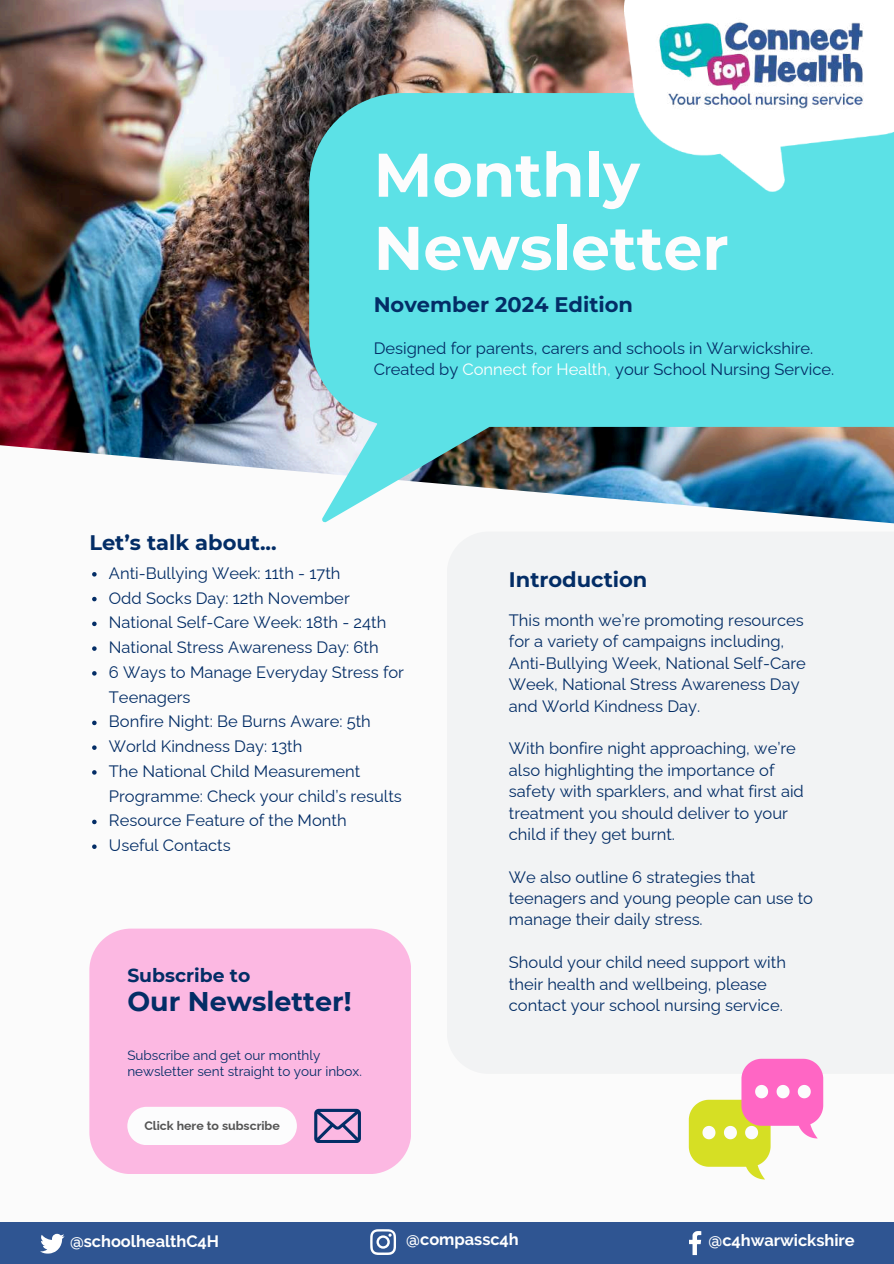
<style>
.page{position:relative;width:894px;height:1264px;background:#fff}
.page>*{position:absolute;margin:0;border:0;box-sizing:border-box;transform-origin:0 0}
.t1{font:700 61.5px/73.2px "Montserrat";color:#fcfcfd}
.t2{font:700 27px "Montserrat";color:#032d66}
.t3{font:700 21px "Montserrat";color:#032d66}
.t4{font:700 18.75px "Montserrat";color:#032d66}
.t5{font:16.5px/21.3px "Raleway";color:#032d66}
.t6{font:700 16.35px "Raleway";color:#fff}
.t7{font:13.5px/16px "Raleway";color:#032d66}
.t8{font:700 12.3px "Raleway";color:#545454}
.s1{color:#fff}
</style>
<div class="page">
<div style="left:0;top:0;width:893px;height:1263px;background:#f8f8f8"></div>
<img style="left:0;top:0;width:893px;height:524px">
<svg style="left:309px;top:93px;width:584px;height:429px;background:#64ced5"></svg>
<div style="left:89px;top:928px;width:321px;height:246px;background:#fcb8e2;border-radius:42px"></div>
<svg style="left:314px;top:1108px;width:47px;height:34px"></svg>
<svg style="left:127px;top:1106px;width:170px;height:39px;background:#fcf7fb"></svg>
<svg style="left:688px;top:1058px;width:135px;height:121px"></svg>
<div style="left:0;top:1222px;width:893px;height:41px;background:#2f5592"></div>
<svg style="left:40px;top:1233px;width:24px;height:20px"></svg>
<svg style="left:689px;top:1231px;width:12px;height:23px"></svg>
<svg style="left:370px;top:1229px;width:26px;height:25px"></svg>
<img style="left:624px;top:0;width:269px;height:191px">
<img style="left:655px;top:17px;width:210px;height:95px">
<svg style="left:92px;top:572px;width:5px;height:4px"></svg>
<svg style="left:92px;top:597px;width:5px;height:4px"></svg>
<svg style="left:92px;top:621px;width:5px;height:5px"></svg>
<svg style="left:92px;top:646px;width:5px;height:5px"></svg>
<svg style="left:92px;top:671px;width:5px;height:4px"></svg>
<svg style="left:92px;top:720px;width:5px;height:5px"></svg>
<svg style="left:92px;top:745px;width:5px;height:5px"></svg>
<svg style="left:92px;top:770px;width:5px;height:4px"></svg>
<svg style="left:92px;top:819px;width:5px;height:5px"></svg>
<svg style="left:92px;top:844px;width:5px;height:5px"></svg>
<h1 class="t1" style="left:373px;top:138px;width:356px">Monthly<br>Newsletter</h1>
<p class="t3" style="left:89px;top:530px;width:189px">Let’s talk about...</p>
<p class="t3" style="left:373px;top:292px;width:261px">November 2024 Edition</p>
<p class="t5" style="left:373px;top:337px;width:462px">Designed for parents, carers and schools in Warwickshire.<br>Created by <span class="s1">Connect for Health,</span> your School Nursing Service.</p>
<p class="t5" style="left:109px;top:560px;width:296px;line-height:24.8px">Anti-Bullying Week: 11th - 17th<br>Odd Socks Day: 12th November<br>National Self-Care Week: 18th - 24th<br>National Stress Awareness Day: 6th<br>6 Ways to Manage Everyday Stress for<br>Teenagers<br>Bonfire Night: Be Burns Aware: 5th<br>World Kindness Day: 13th<br>The National Child Measurement<br>Programme: Check your child’s results<br>Resource Feature of the Month<br>Useful Contacts</p>
<p class="t4" style="left:127px;top:964px;width:124px">Subscribe to</p>
<h2 class="t2" style="left:127px;top:985px;width:225px">Our Newsletter!</h2>
<p class="t7" style="left:127px;top:1047px;width:236px">Subscribe and get our monthly newsletter sent straight to your inbox.</p>
<p class="t8" style="left:144px;top:1118px;width:137px">Click here to subscribe</p>
<p class="t3" style="left:509px;top:567px;width:140px">Introduction</p>
<p class="t5" style="left:509px;top:609px;width:298px">This month we’re promoting resources for a variety of campaigns including, Anti-Bullying Week, National Self-Care Week, National Stress Awareness Day and World Kindness Day.</p>
<p class="t5" style="left:509px;top:738px;width:296px">With bonfire night approaching, we’re also highlighting the importance of safety with sparklers, and what first aid treatment you should deliver to your child if they get burnt.</p>
<p class="t5" style="left:509px;top:866px;width:305px">We also outline 6 strategies that teenagers and young people can use to manage their daily stress.</p>
<p class="t5" style="left:509px;top:951px;width:278px">Should your child need support with their health and wellbeing, please contact your school nursing service.</p>
<p class="t6" style="left:70px;top:1231px;width:150px">@schoolhealthC4H</p>
<p class="t6" style="left:406px;top:1229px;width:114px">@compassc4h</p>
<p class="t6" style="left:708px;top:1230px;width:148px">@c4hwarwickshire</p>
</div>
